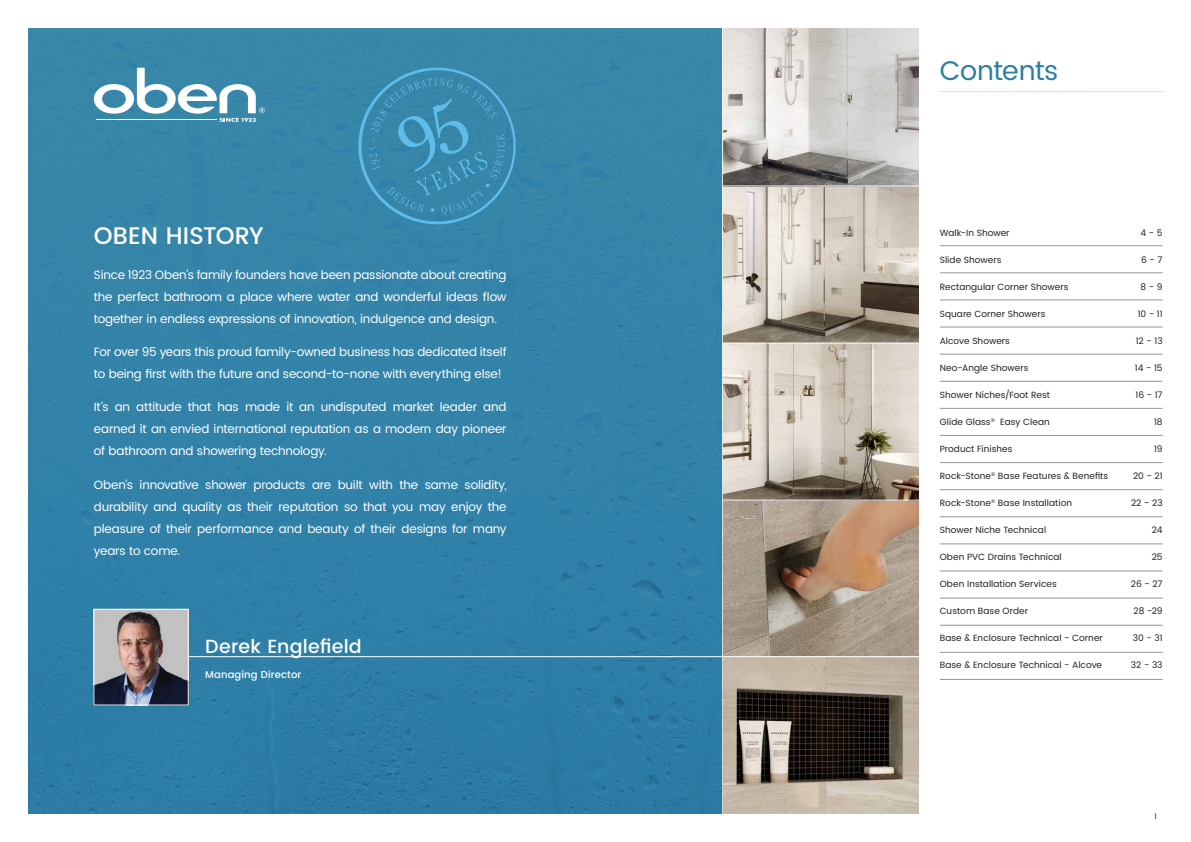
<style>
.page{position:relative;width:1191px;height:842px;background:#fff}
.page>*{position:absolute;margin:0;border:0;box-sizing:border-box;transform-origin:0 0}
.t1{font:27px "Poppins";letter-spacing:-.02em;color:#2a7fa2}
.t2{font:500 24px "Poppins";letter-spacing:.005em;color:#fff}
.t3{font:500 19px "Poppins";letter-spacing:.015em;color:#fff}
.t4{font:12px/22px "Poppins";letter-spacing:-.015em;color:#fff;text-align:justify}
.t5{font:500 10px "Poppins";letter-spacing:.015em;color:#fff}
.t6{font:9px "Poppins";letter-spacing:.005em;color:#231f20}
.t7{font:7.5px "Poppins";color:#231f20}
</style>
<div class="page">
<img style="left:722px;top:28px;width:196px;height:786px">
<hr style="left:722px;top:500px;width:199px;height:1px;background:#fff">
<hr style="left:722px;top:343px;width:199px;height:1px;background:#fff">
<hr style="left:722px;top:185px;width:199px;height:1px;background:#fff">
<div style="left:28px;top:28px;width:694px;height:786px;background:#3282a9"></div>
<svg style="left:94px;top:68px;width:171px;height:54px"></svg>
<svg style="left:358px;top:67px;width:158px;height:163px"></svg>
<hr style="left:94px;top:656px;width:833px;height:1px;background:#fff">
<img style="left:96px;top:611px;width:90px;height:92px">
<div style="left:94px;top:609px;width:94px;height:96px;border:1px solid #fff"></div>
<hr style="left:939px;top:246px;width:223px;height:1px;background:#949698">
<hr style="left:939px;top:354px;width:223px;height:1px;background:#949698">
<hr style="left:939px;top:462px;width:223px;height:1px;background:#949698">
<hr style="left:939px;top:571px;width:223px;height:1px;background:#949698">
<hr style="left:939px;top:300px;width:223px;height:1px;background:#949698">
<hr style="left:939px;top:408px;width:223px;height:1px;background:#949698">
<hr style="left:939px;top:517px;width:223px;height:1px;background:#949698">
<hr style="left:939px;top:652px;width:223px;height:1px;background:#949698">
<hr style="left:939px;top:273px;width:223px;height:1px;background:#949698">
<hr style="left:939px;top:381px;width:223px;height:1px;background:#949698">
<hr style="left:939px;top:489px;width:223px;height:1px;background:#949698">
<hr style="left:939px;top:598px;width:223px;height:1px;background:#949698">
<hr style="left:939px;top:327px;width:223px;height:1px;background:#949698">
<hr style="left:939px;top:435px;width:223px;height:1px;background:#949698">
<hr style="left:939px;top:544px;width:223px;height:1px;background:#949698">
<svg style="left:940px;top:91px;width:223px;height:1px"></svg>
<hr style="left:939px;top:625px;width:223px;height:1px;background:#949698">
<hr style="left:939px;top:679px;width:223px;height:1px;background:#949698">
<h1 class="t1" style="left:939px;top:51px;width:120px">Contents</h1>
<h2 class="t2" style="left:94px;top:217px;width:171px">OBEN HISTORY</h2>
<p class="t6" style="left:939px;top:226px;width:71px">Walk-In Shower</p>
<p class="t6" style="left:939px;top:253px;width:63px">Slide Showers</p>
<p class="t6" style="left:939px;top:280px;width:130px">Rectangular Corner Showers</p>
<p class="t6" style="left:939px;top:308px;width:107px">Square Corner Showers</p>
<p class="t6" style="left:939px;top:335px;width:72px">Alcove Showers</p>
<p class="t6" style="left:939px;top:362px;width:90px">Neo-Angle Showers</p>
<p class="t6" style="left:939px;top:389px;width:112px">Shower Niches/Foot Rest</p>
<p class="t6" style="left:939px;top:416px;width:111px">Glide Glass<sup>®</sup> Easy Clean</p>
<p class="t6" style="left:939px;top:443px;width:74px">Product Finishes</p>
<p class="t6" style="left:939px;top:470px;width:170px">Rock-Stone<sup>®</sup> Base Features &amp; Benefits</p>
<p class="t6" style="left:939px;top:497px;width:134px">Rock-Stone<sup>®</sup> Base Installation</p>
<p class="t6" style="left:939px;top:524px;width:108px">Shower Niche Technical</p>
<p class="t6" style="left:939px;top:551px;width:123px">Oben PVC Drains Technical</p>
<p class="t6" style="left:939px;top:578px;width:118px">Oben Installation Services</p>
<p class="t6" style="left:939px;top:605px;width:90px">Custom Base Order</p>
<p class="t6" style="left:939px;top:632px;width:165px">Base &amp; Enclosure Technical - Corner</p>
<p class="t6" style="left:939px;top:659px;width:164px">Base &amp; Enclosure Technical - Alcove</p>
<p class="t4" style="left:94px;top:264px;width:414px">Since 1923 Oben’s family founders have been passionate about creating the perfect bathroom a place where water and wonderful ideas flow together in endless expressions of innovation, indulgence and design.</p>
<p class="t4" style="left:94px;top:341px;width:414px">For over 95 years this proud family-owned business has dedicated itself to being first with the future and second-to-none with everything else!</p>
<p class="t4" style="left:94px;top:397px;width:414px">It’s an attitude that has made it an undisputed market leader and earned it an envied international reputation as a modern day pioneer of bathroom and showering technology.</p>
<p class="t4" style="left:94px;top:474px;width:414px">Oben’s innovative shower products are built with the same solidity, durability and quality as their reputation so that you may enjoy the pleasure of their performance and beauty of their designs for many years to come.</p>
<h3 class="t3" style="left:205px;top:632px;width:158px">Derek Englefield</h3>
<p class="t5" style="left:205px;top:667px;width:98px">Managing Director</p>
<p class="t6" style="left:1140px;top:226px;width:24px">4 - 5</p>
<p class="t6" style="left:1141px;top:253px;width:23px">6 - 7</p>
<p class="t6" style="left:1140px;top:280px;width:24px">8 - 9</p>
<p class="t6" style="left:1137px;top:308px;width:26px">10 - 11</p>
<p class="t6" style="left:1135px;top:335px;width:28px">12 - 13</p>
<p class="t6" style="left:1135px;top:362px;width:29px">14 - 15</p>
<p class="t6" style="left:1135px;top:389px;width:29px">16 - 17</p>
<p class="t6" style="left:1154px;top:416px;width:10px">18</p>
<p class="t6" style="left:1154px;top:443px;width:10px">19</p>
<p class="t6" style="left:1133px;top:470px;width:31px">20 - 21</p>
<p class="t6" style="left:1131px;top:497px;width:33px">22 - 23</p>
<p class="t6" style="left:1151px;top:524px;width:12px">24</p>
<p class="t6" style="left:1151px;top:551px;width:12px">25</p>
<p class="t6" style="left:1131px;top:578px;width:33px">26 - 27</p>
<p class="t6" style="left:1133px;top:605px;width:31px">28 -29</p>
<p class="t6" style="left:1132px;top:632px;width:31px">30 - 31</p>
<p class="t6" style="left:1130px;top:659px;width:33px">32 - 33</p>
<p class="t7" style="left:1154px;top:811px;width:4px">1</p>
</div>
